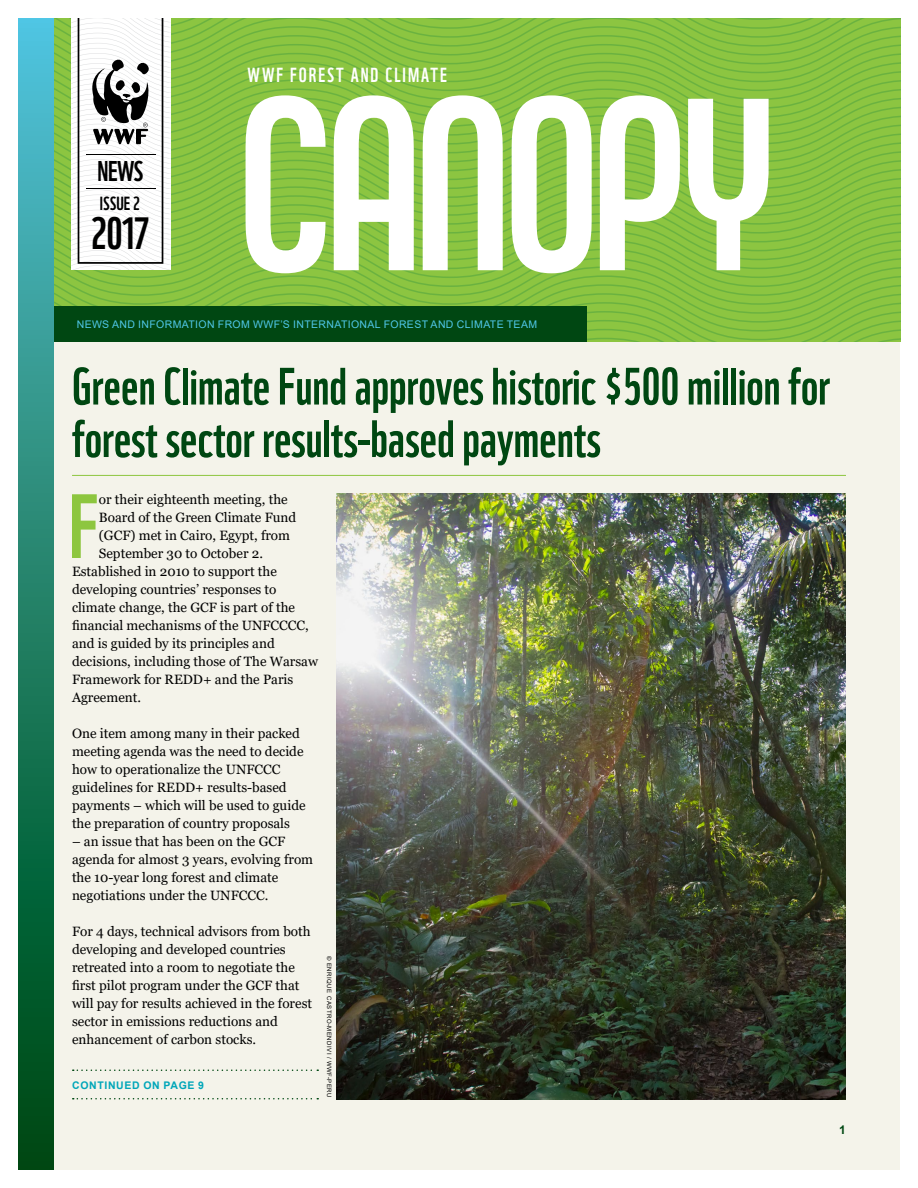
<style>
.page{position:relative;width:918px;height:1188px;background:#fff}
.page>*{position:absolute;margin:0;border:0;box-sizing:border-box;transform-origin:0 0}
.t1{font:88.5px "WWF";color:#8dc63f}
.t2{font:51px/52.5px "WWF";color:#004712}
.t3{font:43.95px "WWF";color:#000}
.t4{font:27.75px "WWF";color:#000}
.t5{font:19.8px "WWF";letter-spacing:.1em;color:#fff}
.t6{font:18.45px "WWF";letter-spacing:.005em;color:#000}
.t7{font:13.5px/18px "Georgia";color:#000}
.t8{font:700 12px "Arial";color:#004712}
.t9{font:10.5px "Arial";letter-spacing:.035em;color:#50c7e8}
.t10{font:700 10.5px "Arial";letter-spacing:.06em;color:#00a6b9}
.t11{font:6px "Arial";letter-spacing:.085em;color:#000}
</style>
<div class="page">
<div style="left:27px;top:18px;width:873px;height:1152px;background:#f4f3ea"></div>
<svg style="left:18px;top:342px;width:36px;height:828px;background:#157150"></svg>
<svg style="left:18px;top:18px;width:882px;height:324px;background:#97c672"></svg>
<svg style="left:73px;top:1070px;width:245px;height:1px"></svg>
<svg style="left:73px;top:1098px;width:245px;height:2px"></svg>
<hr style="left:72px;top:475px;width:774px;height:1px;background:#8dc63f">
<img style="left:336px;top:494px;width:510px;height:606px">
<h3 class="t5" style="left:248px;top:59px;width:201px">WWF FOREST AND CLIMATE</h3>
<h3 class="t4" style="left:97px;top:150px;width:47px">NEWS</h3>
<h3 class="t6" style="left:100px;top:189px;width:42px">ISSUE 2</h3>
<h3 class="t3" style="left:91px;top:199px;width:61px">2017</h3>
<h3 class="t6" style="left:134px;top:189px;width:8px">1</h3>
<h3 class="t3" style="left:135px;top:199px;width:18px">5</h3>
<p class="t9" style="left:77px;top:317px;width:462px">NEWS AND INFORMATION FROM WWF’S INTERNATIONAL FOREST AND CLIMATE TEAM</p>
<h2 class="t2" style="left:72px;top:355px;width:760px">Green Climate Fund approves historic $500 million for forest sector results-based payments</h2>
<h1 class="t1" style="left:69px;top:457px;width:32px">F</h1>
<p class="t7" style="left:99px;top:491px;width:190px">or their eighteenth meeting, the</p>
<p class="t7" style="left:99px;top:509px;width:199px">Board of the Green Climate Fund</p>
<p class="t7" style="left:99px;top:527px;width:193px">(GCF) met in Cairo, Egypt, from</p>
<p class="t7" style="left:99px;top:545px;width:166px">September 30 to October 2.</p>
<p class="t7" style="left:72px;top:563px;width:207px">Established in 2010 to support the</p>
<p class="t7" style="left:72px;top:581px;width:206px">developing countries’ responses to</p>
<p class="t7" style="left:72px;top:599px;width:225px">climate change, the GCF is part of the</p>
<p class="t7" style="left:72px;top:617px;width:238px">financial mechanisms of the UNFCCCC,</p>
<p class="t7" style="left:72px;top:635px;width:204px">and is guided by its principles and</p>
<p class="t7" style="left:72px;top:653px;width:248px">decisions, including those of The Warsaw</p>
<p class="t7" style="left:72px;top:671px;width:223px">Framework for REDD+ and the Paris</p>
<p class="t7" style="left:72px;top:689px;width:71px">Agreement.</p>
<p class="t7" style="left:72px;top:725px;width:235px">One item among many in their packed meeting agenda was the need to decide how to operationalize the UNFCCC guidelines for REDD+ results-based payments – which will be used to guide the preparation of country proposals</p>
<p class="t7" style="left:72px;top:833px;width:243px">– an issue that has been on the GCF agenda for almost 3 years, evolving from the 10-year long forest and climate negotiations under the UNFCCC.</p>
<p class="t7" style="left:72px;top:923px;width:242px">For 4 days, technical advisors from both developing and developed countries retreated into a room to negotiate the first pilot program under the GCF that will pay for results achieved in the forest sector in emissions reductions and enhancement of carbon stocks.</p>
<p class="t10" style="left:72px;top:1078px;width:133px">CONTINUED ON PAGE 9</p>
<p class="t11" style="left:333px;top:956px;width:143px;rotate:90deg">© ENRIQUE CASTRO-MENDIVI / WWF-PERU</p>
<p class="t8" style="left:839px;top:1121px;width:8px">1</p>
</div>
